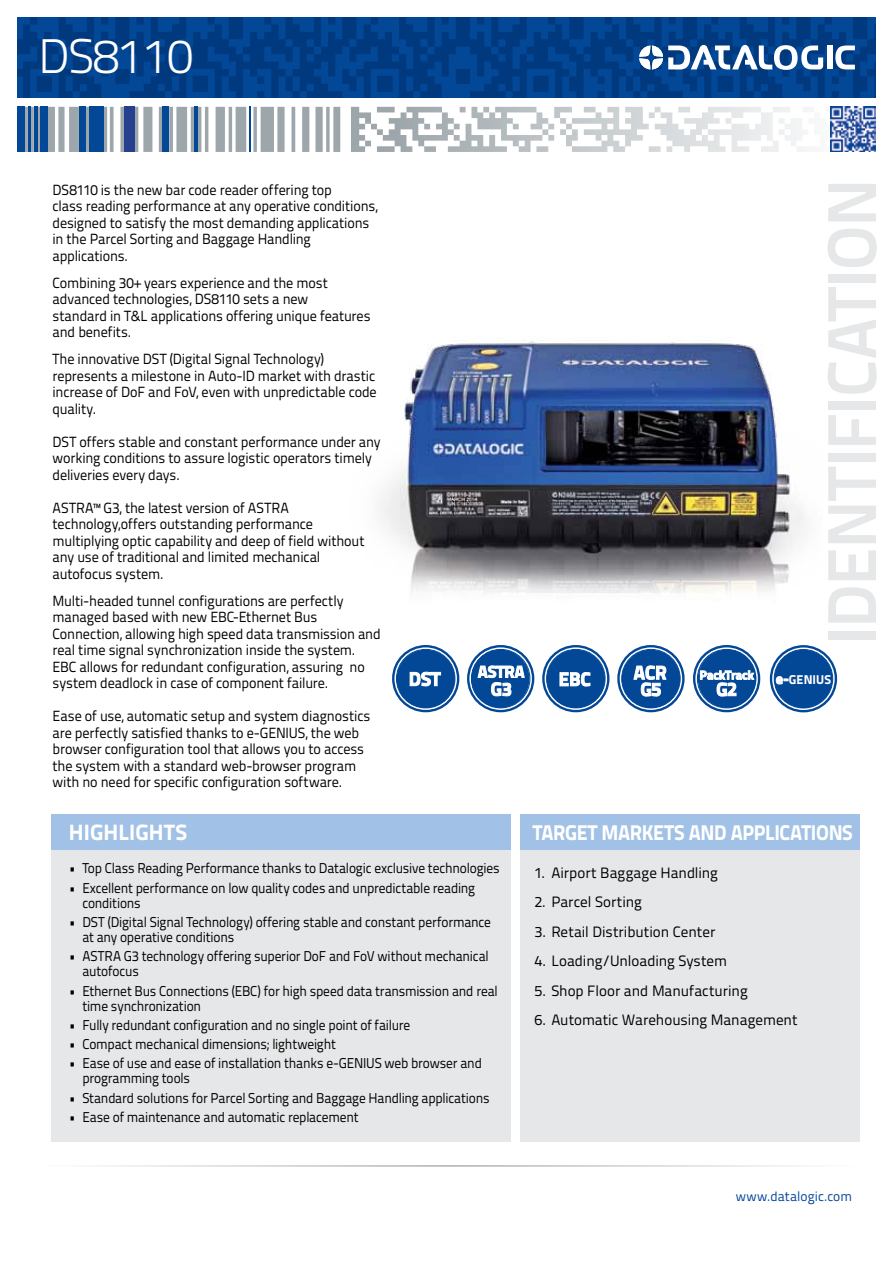
<style>
.page{position:relative;width:893px;height:1263px;background:#fff}
.page>*{position:absolute;margin:0;border:0;box-sizing:border-box;transform-origin:0 0}
.t1{font:700 69px "Titillium Text 22 L";letter-spacing:-.015em;color:#e6e7e8}
.t2{font:300 48.45px "Titillium Text 22 L";letter-spacing:-.02em;color:#fff}
.t3{font:800 22.2px "Titillium Text 22 L";letter-spacing:.005em;color:#fff}
.t4{font:800 21.3px "Titillium Text 22 L";letter-spacing:-.02em;color:#fff;scale:.94 1}
.t5{font:15px "Titillium Text 22 L";color:#000}
.t6{font:14.7px/16.5px "Titillium Text 22 L";letter-spacing:-.01em;color:#000;scale:.96 1}
.t7{font:14.25px/15px "Titillium Text 22 L";letter-spacing:-.015em;color:#000;scale:.94 1}
.t8{font:13.5px "Titillium Text 22 L";letter-spacing:.005em;color:#034797}
.t9{font:800 12.75px "Titillium Text 22 L";letter-spacing:.01em;color:#fff}
</style>
<div class="page">
<svg style="left:377px;top:107px;width:430px;height:45px"></svg>
<div style="left:17px;top:107px;width:7px;height:45px;background:#034797"></div>
<div style="left:41px;top:107px;width:7px;height:45px;background:#034797"></div>
<hr style="left:28px;top:107px;width:2px;height:45px;background:#034797">
<hr style="left:34px;top:107px;width:3px;height:45px;background:#034797">
<hr style="left:250px;top:107px;width:1px;height:45px;background:#034797">
<div style="left:162px;top:107px;width:7px;height:45px;background:#034797"></div>
<hr style="left:194px;top:107px;width:4px;height:45px;background:#034797">
<div style="left:79px;top:107px;width:7px;height:45px;background:#034797"></div>
<div style="left:90px;top:107px;width:14px;height:45px;background:#034797"></div>
<div style="left:124px;top:107px;width:11px;height:45px;background:#25408f"></div>
<svg style="left:830px;top:107px;width:1px;height:45px"></svg>
<img style="left:831px;top:107px;width:45px;height:45px">
<hr style="left:38px;top:1165px;width:817px;height:2px;background:#a7a9ac">
<svg style="left:17px;top:17px;width:859px;height:81px;background:#013f89"></svg>
<svg style="left:835px;top:46px;width:20px;height:23px"></svg>
<div style="left:827px;top:46px;width:5px;height:23px;background:#fff"></div>
<svg style="left:639px;top:45px;width:184px;height:25px"></svg>
<img style="left:380px;top:340px;width:425px;height:253px">
<div style="left:520px;top:845px;width:340px;height:297px;background:#e6e7e8"></div>
<div style="left:520px;top:814px;width:340px;height:35px;background:#a1c1e6"></div>
<div style="left:52px;top:814px;width:459px;height:328px;background:#e6e7e8"></div>
<div style="left:52px;top:814px;width:459px;height:35px;background:#a1c1e6"></div>
<div style="left:770px;top:645px;width:67px;height:67px;border:2px solid #034797;border-radius:50%"></div>
<div style="left:693px;top:645px;width:67px;height:67px;border:2px solid #034797;border-radius:50%"></div>
<div style="left:617px;top:645px;width:68px;height:67px;border:2px solid #034797;border-radius:50%"></div>
<div style="left:622px;top:650px;width:58px;height:58px;background:#034797;border-radius:50%"></div>
<div style="left:774px;top:650px;width:59px;height:58px;background:#034797;border-radius:50%"></div>
<div style="left:467px;top:645px;width:67px;height:67px;border:2px solid #034797;border-radius:50%"></div>
<div style="left:471px;top:649px;width:58px;height:59px;background:#034797;border-radius:50%"></div>
<div style="left:698px;top:649px;width:58px;height:59px;background:#034797;border-radius:50%"></div>
<svg style="left:478px;top:666px;width:46px;height:32px"></svg>
<svg style="left:634px;top:666px;width:32px;height:31px"></svg>
<svg style="left:700px;top:670px;width:54px;height:26px"></svg>
<svg style="left:776px;top:676px;width:12px;height:8px"></svg>
<div style="left:392px;top:645px;width:67px;height:67px;border:2px solid #034797;border-radius:50%"></div>
<div style="left:397px;top:650px;width:58px;height:58px;background:#034797;border-radius:50%"></div>
<svg style="left:410px;top:672px;width:31px;height:14px"></svg>
<div style="left:542px;top:645px;width:67px;height:67px;border:2px solid #034797;border-radius:50%"></div>
<div style="left:547px;top:650px;width:58px;height:58px;background:#034797;border-radius:50%"></div>
<svg style="left:560px;top:672px;width:30px;height:14px"></svg>
<h2 class="t2" style="left:38px;top:20px;width:157px">DS8110</h2>
<p class="t6" style="left:53px;top:181px;width:340px">DS8110 is the new bar code reader offering top<br>class reading performance at any operative conditions, designed to satisfy the most demanding applications in the Parcel Sorting and Baggage Handling applications.</p>
<p class="t6" style="left:53px;top:274px;width:333px">Combining 30+ years experience and the most advanced technologies, DS8110 sets a new<br>standard in T&amp;L applications offering unique features and benefits.</p>
<p class="t6" style="left:53px;top:350px;width:339px">The innovative DST (Digital Signal Technology) represents a milestone in Auto-ID market with drastic increase of DoF and FoV, even with unpredictable code quality.</p>
<p class="t6" style="left:53px;top:433px;width:343px">DST offers stable and constant performance under any working conditions to assure logistic operators timely deliveries every days.</p>
<p class="t6" style="left:53px;top:499px;width:326px">ASTRA™ G3, the latest version of ASTRA technology,offers outstanding performance multiplying optic capability and deep of field without any use of traditional and limited mechanical autofocus system.</p>
<p class="t6" style="left:53px;top:592px;width:343px">Multi-headed tunnel configurations are perfectly managed based with new EBC-Ethernet Bus Connection, allowing high speed data transmission and real time signal synchronization inside the system.<br>EBC allows for redundant configuration, assuring no system deadlock in case of component failure.</p>
<p class="t6" style="left:53px;top:707px;width:333px">Ease of use, automatic setup and system diagnostics are perfectly satisfied thanks to e-GENIUS, the web browser configuration tool that allows you to access the system with a standard web-browser program with no need for specific configuration software.</p>
<h3 class="t3" style="left:69px;top:815px;width:120px">HIGHLIGHTS</h3>
<p class="t7" style="left:69px;top:860px;width:460px">• Top Class Reading Performance thanks to Datalogic exclusive technologies</p>
<p class="t7" style="left:82px;top:879px;width:419px;text-indent:-14px">• Excellent performance on low quality codes and unpredictable reading conditions</p>
<p class="t7" style="left:82px;top:914px;width:436px;text-indent:-14px">• DST (Digital Signal Technology) offering stable and constant performance at any operative conditions</p>
<p class="t7" style="left:82px;top:948px;width:434px;text-indent:-14px">• ASTRA G3 technology offering superior DoF and FoV without mechanical autofocus</p>
<p class="t7" style="left:82px;top:982px;width:443px;text-indent:-14px">• Ethernet Bus Connections (EBC) for high speed data transmission and real time synchronization</p>
<p class="t7" style="left:69px;top:1016px;width:365px">• Fully redundant configuration and no single point of failure</p>
<p class="t7" style="left:69px;top:1036px;width:286px">• Compact mechanical dimensions; lightweight</p>
<p class="t7" style="left:82px;top:1055px;width:427px;text-indent:-14px">• Ease of use and ease of installation thanks e-GENIUS web browser and programming tools</p>
<p class="t7" style="left:69px;top:1089px;width:449px">• Standard solutions for Parcel Sorting and Baggage Handling applications</p>
<p class="t7" style="left:69px;top:1108px;width:310px">• Ease of maintenance and automatic replacement</p>
<h1 class="t1" style="left:799px;top:645px;width:468px;rotate:-90deg">IDENTIFICATION</h1>
<p class="t9" style="left:789px;top:670px;width:44px">GENIUS</p>
<h3 class="t4" style="left:533px;top:816px;width:342px">TARGET MARKETS AND APPLICATIONS</h3>
<p class="t5" style="left:534px;top:861px;width:185px">1. Airport Baggage Handling</p>
<p class="t5" style="left:534px;top:891px;width:109px">2. Parcel Sorting</p>
<p class="t5" style="left:534px;top:920px;width:183px">3. Retail Distribution Center</p>
<p class="t5" style="left:534px;top:950px;width:194px">4. Loading/Unloading System</p>
<p class="t5" style="left:534px;top:979px;width:215px">5. Shop Floor and Manufacturing</p>
<p class="t5" style="left:534px;top:1009px;width:265px">6. Automatic Warehousing Management</p>
<p class="t8" style="left:736px;top:1186px;width:118px">www.datalogic.com</p>
</div>
